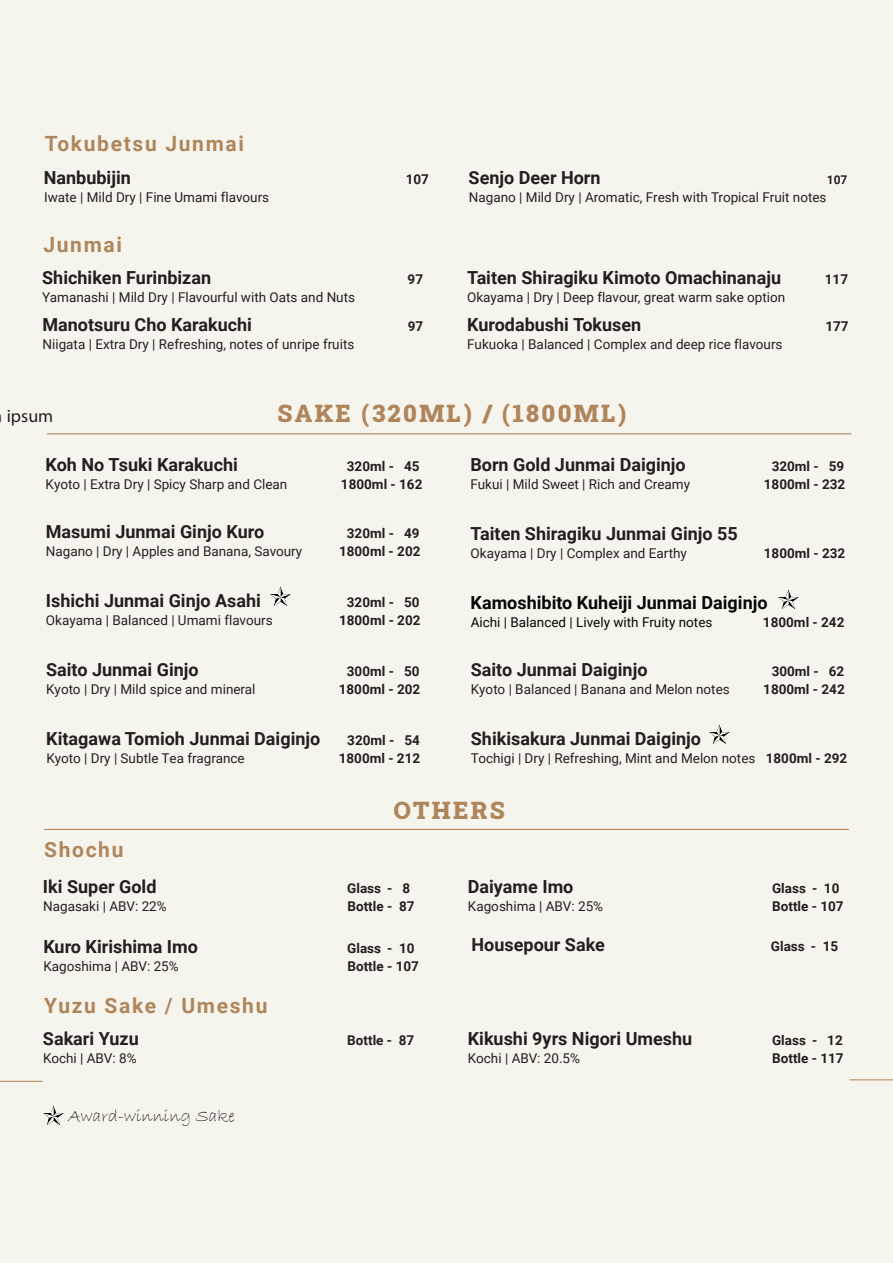
<style>
.page{position:relative;width:893px;height:1263px;background:#f6f5ed}
.page>*{position:absolute;margin:0;border:0;box-sizing:border-box;transform-origin:0 0}
.t1{font:900 24px "Roboto Slab";letter-spacing:.1em;color:#af865b}
.t2{font:700 21px "Roboto";letter-spacing:.08em;color:#af865b}
.t3{font:700 18px "Roboto";color:#231f20}
.t4{font:700 18px "Roboto";color:#080705}
.t5{font:18px "Bradley Hand ITC";color:#231f20}
.t6{font:18px "Myriad Pro";color:#231f20}
.t7{font:13.5px "Roboto";color:#231f20}
.t8{font:700 13.5px "Roboto";color:#231f20}
.t9{font:13.5px "Roboto";color:#080705}
.t10{font:700 12px "Roboto";color:#231f20}
.s1{font-weight:700}
</style>
<div class="page">
<hr style="left:0;top:1081px;width:42px;height:1px;background:#af865b">
<hr style="left:850px;top:1079px;width:43px;height:1px;background:#af865b">
<hr style="left:47px;top:433px;width:804px;height:1px;background:#af865b">
<hr style="left:45px;top:829px;width:803px;height:1px;background:#af865b">
<img style="left:709px;top:725px;width:21px;height:19px">
<img style="left:43px;top:1106px;width:21px;height:19px">
<img style="left:270px;top:587px;width:21px;height:19px">
<img style="left:778px;top:590px;width:21px;height:19px">
<h2 class="t2" style="left:45px;top:129px;width:201px">Tokubetsu Junmai</h2>
<h3 class="t3" style="left:44px;top:164px;width:89px">Nanbubijin</h3>
<p class="t8" style="left:406px;top:169px;width:25px">107</p>
<p class="t7" style="left:44px;top:187px;width:227px">Iwate | Mild Dry | Fine Umami flavours</p>
<h2 class="t2" style="left:43px;top:230px;width:80px">Junmai</h2>
<h3 class="t3" style="left:42px;top:265px;width:171px">Shichiken Furinbizan</h3>
<p class="t8" style="left:408px;top:270px;width:17px">97</p>
<p class="t7" style="left:42px;top:288px;width:314px">Yamanashi | Mild Dry | Flavourful with Oats and Nuts</p>
<h3 class="t3" style="left:42px;top:311px;width:211px">Manotsuru Cho Karakuchi</h3>
<p class="t8" style="left:408px;top:316px;width:17px">97</p>
<p class="t7" style="left:42px;top:334px;width:313px">Niigata | Extra Dry | Refreshing, notes of unripe fruits</p>
<h3 class="t3" style="left:469px;top:164px;width:133px">Senjo Deer Horn</h3>
<p class="t10" style="left:827px;top:171px;width:22px">107</p>
<p class="t7" style="left:469px;top:187px;width:359px">Nagano | Mild Dry | Aromatic, Fresh with Tropical Fruit notes</p>
<h3 class="t3" style="left:467px;top:265px;width:316px">Taiten Shiragiku Kimoto Omachinanaju</h3>
<p class="t8" style="left:825px;top:270px;width:25px">117</p>
<p class="t7" style="left:467px;top:288px;width:320px">Okayama | Dry | Deep flavour, great warm sake option</p>
<h3 class="t3" style="left:467px;top:311px;width:176px">Kurodabushi Tokusen</h3>
<p class="t8" style="left:825px;top:316px;width:25px">177</p>
<p class="t7" style="left:467px;top:334px;width:317px">Fukuoka | Balanced | Complex and deep rice flavours</p>
<h3 class="t6" style="left:7px;top:405px;width:48px">ipsum</h3>
<h1 class="t1" style="left:277px;top:396px;width:350px">SAKE (320ML) / (1800ML)</h1>
<h3 class="t3" style="left:46px;top:452px;width:194px">Koh No Tsuki Karakuchi</h3>
<p class="t8" style="left:347px;top:456px;width:74px">320ml - 45</p>
<p class="t7" style="left:46px;top:474px;width:243px">Kyoto | Extra Dry | Spicy Sharp and Clean</p>
<p class="t8" style="left:341px;top:474px;width:83px">1800ml - 162</p>
<h3 class="t3" style="left:46px;top:519px;width:220px">Masumi Junmai Ginjo Kuro</h3>
<p class="t8" style="left:347px;top:524px;width:74px">320ml - 49</p>
<p class="t7" style="left:46px;top:542px;width:258px">Nagano | Dry | Apples and Banana, Savoury</p>
<p class="t8" style="left:339px;top:542px;width:83px">1800ml - 202</p>
<h3 class="t3" style="left:46px;top:588px;width:217px">Ishichi Junmai Ginjo Asahi</h3>
<p class="t8" style="left:347px;top:593px;width:74px">320ml - 50</p>
<p class="t7" style="left:46px;top:611px;width:228px">Okayama | Balanced | Umami flavours</p>
<p class="t8" style="left:339px;top:611px;width:83px">1800ml - 202</p>
<h3 class="t3" style="left:46px;top:657px;width:154px">Saito Junmai Ginjo</h3>
<p class="t8" style="left:347px;top:662px;width:74px">300ml - 50</p>
<p class="t7" style="left:46px;top:680px;width:211px">Kyoto | Dry | Mild spice and mineral</p>
<p class="t8" style="left:339px;top:680px;width:83px">1800ml - 202</p>
<h3 class="t3" style="left:46px;top:726px;width:276px">Kitagawa Tomioh Junmai Daiginjo</h3>
<p class="t8" style="left:347px;top:731px;width:74px">320ml - 54</p>
<p class="t7" style="left:46px;top:749px;width:200px">Kyoto | Dry | Subtle Tea fragrance</p>
<p class="t8" style="left:339px;top:749px;width:83px">1800ml - 212</p>
<h3 class="t3" style="left:470px;top:452px;width:217px">Born Gold Junmai Daiginjo</h3>
<p class="t8" style="left:772px;top:457px;width:74px">320ml - 59</p>
<p class="t7" style="left:470px;top:475px;width:221px">Fukui | Mild Sweet | Rich and Creamy</p>
<p class="t8" style="left:764px;top:475px;width:83px">1800ml - 232</p>
<h3 class="t3" style="left:470px;top:521px;width:269px">Taiten Shiragiku Junmai Ginjo 55</h3>
<p class="t7" style="left:470px;top:544px;width:218px">Okayama | Dry | Complex and Earthy</p>
<p class="t8" style="left:764px;top:544px;width:83px">1800ml - 232</p>
<h3 class="t4" style="left:471px;top:590px;width:298px">Kamoshibito Kuheiji Junmai Daiginjo</h3>
<p class="t9" style="left:471px;top:613px;width:243px">Aichi | Balanced | Lively with Fruity notes</p>
<p class="t8" style="left:763px;top:613px;width:83px">1800ml - 242</p>
<h3 class="t3" style="left:471px;top:657px;width:178px">Saito Junmai Daiginjo</h3>
<p class="t8" style="left:772px;top:662px;width:74px">300ml - 62</p>
<p class="t7" style="left:471px;top:680px;width:260px">Kyoto | Balanced | Banana and Melon notes</p>
<p class="t8" style="left:763px;top:680px;width:83px">1800ml - 242</p>
<h3 class="t3" style="left:471px;top:726px;width:232px">Shikisakura Junmai Daiginjo</h3>
<p class="t7" style="left:471px;top:749px;width:378px">Tochigi | Dry | Refreshing, Mint and Melon notes <span class="s1">1800ml - 292</span></p>
<h1 class="t1" style="left:394px;top:793px;width:113px">OTHERS</h1>
<h2 class="t2" style="left:44px;top:835px;width:81px">Shochu</h2>
<h3 class="t3" style="left:43px;top:874px;width:115px">Iki Super Gold</h3>
<p class="t8" style="left:347px;top:879px;width:64px">Glass - 8</p>
<p class="t7" style="left:43px;top:897px;width:125px">Nagasaki | ABV: 22%</p>
<p class="t8" style="left:347px;top:897px;width:69px">Bottle - 87</p>
<h3 class="t3" style="left:43px;top:934px;width:156px">Kuro Kirishima Imo</h3>
<p class="t8" style="left:347px;top:939px;width:69px">Glass - 10</p>
<p class="t7" style="left:44px;top:957px;width:137px">Kagoshima | ABV: 25%</p>
<p class="t8" style="left:347px;top:957px;width:73px">Bottle - 107</p>
<h2 class="t2" style="left:44px;top:990px;width:225px">Yuzu Sake / Umeshu</h2>
<h3 class="t3" style="left:43px;top:1026px;width:97px">Sakari Yuzu</h3>
<p class="t8" style="left:347px;top:1031px;width:69px">Bottle - 87</p>
<p class="t7" style="left:43px;top:1049px;width:95px">Kochi | ABV: 8%</p>
<h3 class="t5" style="left:68px;top:1105px;width:168px">Award-winning Sake</h3>
<h3 class="t3" style="left:468px;top:874px;width:107px">Daiyame Imo</h3>
<p class="t8" style="left:772px;top:878px;width:69px">Glass - 10</p>
<p class="t7" style="left:468px;top:896px;width:137px">Kagoshima | ABV: 25%</p>
<p class="t8" style="left:772px;top:896px;width:73px">Bottle - 107</p>
<h3 class="t3" style="left:472px;top:932px;width:135px">Housepour Sake</h3>
<p class="t8" style="left:771px;top:937px;width:69px">Glass - 15</p>
<h3 class="t3" style="left:468px;top:1026px;width:226px">Kikushi 9yrs Nigori Umeshu</h3>
<p class="t8" style="left:772px;top:1031px;width:72px">Glass - 12</p>
<p class="t7" style="left:468px;top:1049px;width:114px">Kochi | ABV: 20.5%</p>
<p class="t8" style="left:772px;top:1049px;width:73px">Bottle - 117</p>
</div>
